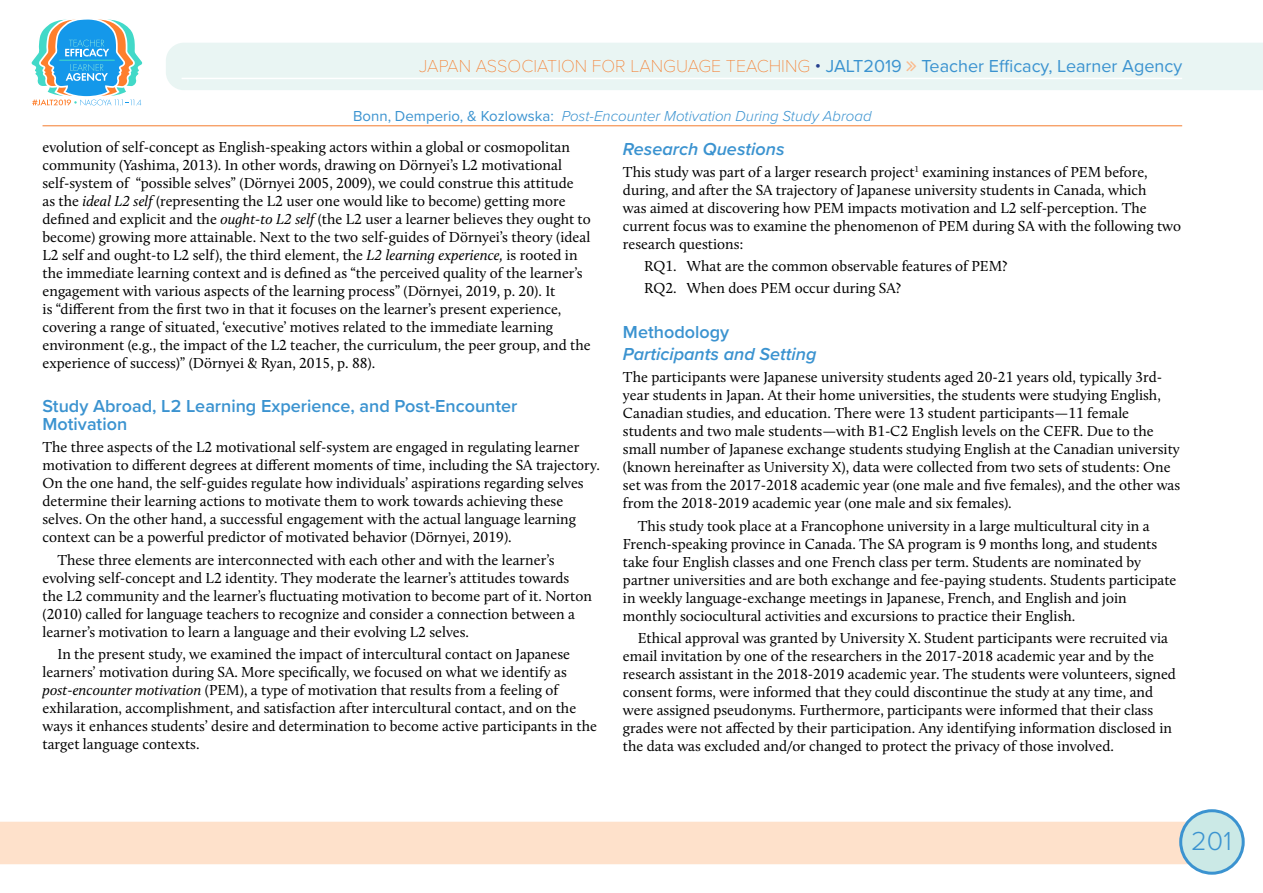
<style>
.page{position:relative;width:1263px;height:893px;background:#fff}
.page>*{position:absolute;margin:0;border:0;box-sizing:border-box;transform-origin:0 0}
.t1{font:300 27px "Proxima Nova";color:#3b93d0}
.t2{font:18px "Proxima Nova";color:#3b93d0}
.t3{font:600 18px/18px "Proxima Nova";color:#3b93d0}
.t4{font:italic 600 18px "Proxima Nova";color:#3b93d0}
.t5{font:15px/18px "Calluna";color:#000}
.t6{font:italic 300 15px "Proxima Nova";color:#3b93d0}
.s1{font-family:"Proxima Nova T";font-weight:100;color:#f57d2e}
.s2{font-weight:300;color:#25408f}
.s3{font-weight:400;font-style:normal}
.s4{font-style:italic}
</style>
<div class="page">
<div style="left:0;top:822px;width:1190px;height:42px;background:#fee1cb"></div>
<div style="left:1181px;top:811px;width:62px;height:62px;background:#cbe9e6;border-radius:50%"></div>
<div style="left:1179px;top:809px;width:66px;height:66px;border:3px solid #3b93d0;border-radius:50%"></div>
<svg style="left:31px;top:19px;width:112px;height:87px"></svg>
<div style="left:166px;top:43px;width:1097px;height:47px;background:#e9f5f3"></div>
<hr style="left:182px;top:78px;width:1000px;height:1px;background:#fff">
<hr style="left:43px;top:126px;width:1139px;height:1px;background:#f57d2e">
<svg style="left:907px;top:61px;width:9px;height:10px"></svg>
<p class="t2" style="left:419px;top:52px;width:764px"><span class="s1">JAPAN ASSOCIATION FOR LANGUAGE TEACHING</span> <span class="s2">•</span> JALT2019 Teacher Efficacy, Learner Agency</p>
<p class="t6" style="left:353px;top:105px;width:520px"><span class="s3">Bonn, Demperio, &amp; Kozlowska:</span> Post-Encounter Motivation During Study Abroad</p>
<p class="t5" style="left:43px;top:137px;width:550px">evolution of self-concept as English-speaking actors within a global or cosmopolitan community (Yashima, 2013). In other words, drawing on Dörnyei’s L2 motivational self-system of “possible selves” (Dörnyei 2005, 2009), we could construe this attitude<br>as the <span class="s4">ideal L2 self</span> (representing the L2 user one would like to become) getting more defined and explicit and the <span class="s4">ought-to L2 self</span> (the L2 user a learner believes they ought to become) growing more attainable. Next to the two self-guides of Dörnyei’s theory (ideal L2 self and ought-to L2 self), the third element, the <span class="s4">L2 learning experience,</span> is rooted in the immediate learning context and is defined as “the perceived quality of the learner’s engagement with various aspects of the learning process” (Dörnyei, 2019, p. 20). It<br>is “different from the first two in that it focuses on the learner’s present experience, covering a range of situated, ‘executive’ motives related to the immediate learning environment (e.g., the impact of the L2 teacher, the curriculum, the peer group, and the experience of success)” (Dörnyei &amp; Ryan, 2015, p. 88).</p>
<p class="t3" style="left:43px;top:397px;width:476px">Study Abroad, L2 Learning Experience, and Post-Encounter<br>Motivation</p>
<p class="t5" style="left:43px;top:438px;width:559px">The three aspects of the L2 motivational self-system are engaged in regulating learner motivation to different degrees at different moments of time, including the SA trajectory.<br>On the one hand, the self-guides regulate how individuals’ aspirations regarding selves determine their learning actions to motivate them to work towards achieving these selves. On the other hand, a successful engagement with the actual language learning context can be a powerful predictor of motivated behavior (Dörnyei, 2019).</p>
<p class="t5" style="left:43px;top:550px;width:551px;text-indent:15px">These three elements are interconnected with each other and with the learner’s evolving self-concept and L2 identity. They moderate the learner’s attitudes towards the L2 community and the learner’s fluctuating motivation to become part of it. Norton (2010) called for language teachers to recognize and consider a connection between a learner’s motivation to learn a language and their evolving L2 selves.</p>
<p class="t5" style="left:43px;top:645px;width:556px;text-indent:15px">In the present study, we examined the impact of intercultural contact on Japanese learners’ motivation during SA. More specifically, we focused on what we identify as <span class="s4">post-encounter motivation</span> (PEM), a type of motivation that results from a feeling of exhilaration, accomplishment, and satisfaction after intercultural contact, and on the ways it enhances students’ desire and determination to become active participants in the target language contexts.</p>
<p class="t4" style="left:623px;top:135px;width:163px">Research Questions</p>
<p class="t5" style="left:623px;top:163px;width:560px">This study was part of a larger research project<sup>1</sup> examining instances of PEM before, during, and after the SA trajectory of Japanese university students in Canada, which<br>was aimed at discovering how PEM impacts motivation and L2 self-perception. The current focus was to examine the phenomenon of PEM during SA with the following two research questions:</p>
<p class="t5" style="left:644px;top:255px;width:365px;line-height:22.2px">RQ1. What are the common observable features of PEM?<br>RQ2. When does PEM occur during SA?</p>
<p class="t3" style="left:623px;top:322px;width:108px">Methodology</p>
<p class="t4" style="left:623px;top:341px;width:195px">Participants and Setting</p>
<p class="t5" style="left:623px;top:368px;width:559px">The participants were Japanese university students aged 20-21 years old, typically 3rd&shy;year students in Japan. At their home universities, the students were studying English, Canadian studies, and education. There were 13 student participants—11 female students and two male students—with B1-C2 English levels on the CEFR. Due to the small number of Japanese exchange students studying English at the Canadian university (known hereinafter as University X), data were collected from two sets of students: One set was from the 2017-2018 academic year (one male and five females), and the other was from the 2018-2019 academic year (one male and six females).</p>
<p class="t5" style="left:623px;top:516px;width:555px;text-indent:15px">This study took place at a Francophone university in a large multicultural city in a French-speaking province in Canada. The SA program is 9 months long, and students take four English classes and one French class per term. Students are nominated by partner universities and are both exchange and fee-paying students. Students participate in weekly language-exchange meetings in Japanese, French, and English and join monthly sociocultural activities and excursions to practice their English.</p>
<p class="t5" style="left:623px;top:629px;width:554px;text-indent:15px">Ethical approval was granted by University X. Student participants were recruited via email invitation by one of the researchers in the 2017-2018 academic year and by the research assistant in the 2018-2019 academic year. The students were volunteers, signed consent forms, were informed that they could discontinue the study at any time, and were assigned pseudonyms. Furthermore, participants were informed that their class grades were not affected by their participation. Any identifying information disclosed in the data was excluded and/or changed to protect the privacy of those involved.</p>
<h1 class="t1" style="left:1191px;top:820px;width:42px">201</h1>
</div>
